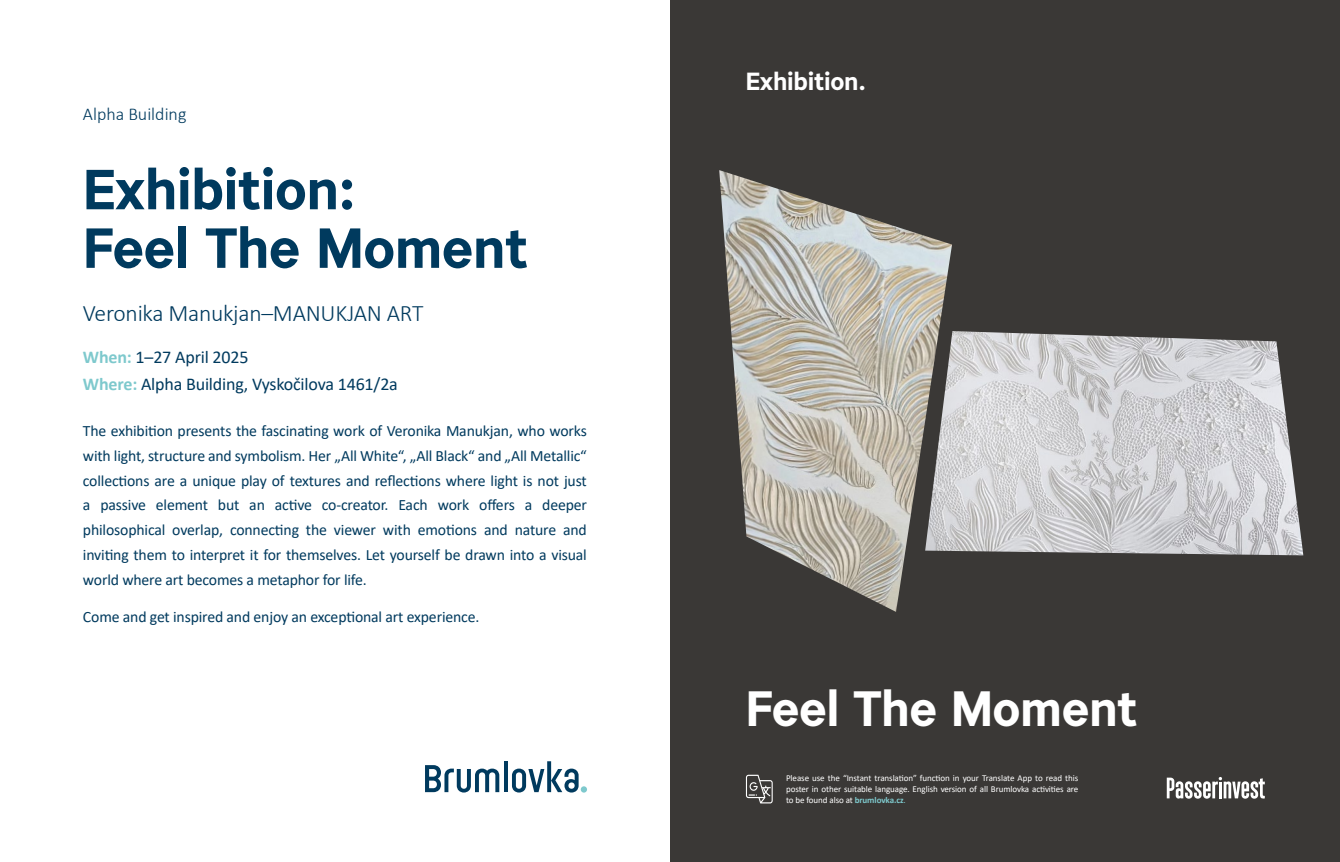
<style>
.page{position:relative;width:1340px;height:862px;background:#fff}
.page>*{position:absolute;margin:0;border:0;box-sizing:border-box;transform-origin:0 0}
.t1{font:700 56.25px/58.5px "Urban Grotesk Re Bo";letter-spacing:-.01em;color:#003a5e}
.t2{font:700 49.5px "Urban Grotesk Re Bo";letter-spacing:-.01em;color:#fff}
.t3{font:700 24.75px "Urban Grotesk Re Bo";letter-spacing:-.01em;color:#fff}
.t4{font:300 23.62px "Calibri";letter-spacing:-.01em;color:#003a5e}
.t5{font:18px/26.3px "Calibri";letter-spacing:-.01em;color:#003a5e}
.t6{font:300 18px "Calibri";color:#003a5e}
.t7{font:15.75px/24.8px "Calibri";letter-spacing:-.01em;color:#003a5e;text-align:justify}
.t8{font:9px/10.8px "Calibri";letter-spacing:-.01em;color:#fff;text-align:justify}
.s1{font-weight:700;color:#7ec9cd}
.s2{color:#7ec9cd}
</style>
<div class="page">
<div style="left:670px;top:0;width:669px;height:861px;background:#3a3836"></div>
<svg style="left:425px;top:765px;width:74px;height:27px"></svg>
<svg style="left:504px;top:761px;width:3px;height:30px"></svg>
<svg style="left:512px;top:761px;width:66px;height:31px"></svg>
<svg style="left:580px;top:785px;width:7px;height:7px"></svg>
<svg style="left:746px;top:774px;width:26px;height:29px"></svg>
<svg style="left:1166px;top:777px;width:98px;height:21px"></svg>
<img style="left:719px;top:170px;width:233px;height:441px">
<img style="left:925px;top:331px;width:378px;height:224px">
<p class="t6" style="left:83px;top:102px;width:105px">Alpha Building</p>
<h1 class="t1" style="left:83px;top:159px;width:447px">Exhibition:<br>Feel The Moment</h1>
<h3 class="t4" style="left:83px;top:298px;width:342px">Veronika Manukjan–MANUKJAN ART</h3>
<p class="t5" style="left:83px;top:343px;width:316px"><span class="s1">When:</span> 1–27 April 2025<br><span class="s1">Where:</span> Alpha Building, Vyskočilova 1461/2a</p>
<p class="t7" style="left:83px;top:418px;width:505px">The exhibition presents the fascinating work of Veronika Manukjan, who works with light, structure and symbolism. Her „All White“, „All Black“ and „All Metallic“ collections are a unique play of textures and reflections where light is not just a passive element but an active co-creator. Each work offers a deeper philosophical overlap, connecting the viewer with emotions and nature and inviting them to interpret it for themselves. Let yourself be drawn into a visual world where art becomes a metaphor for life.</p>
<p class="t7" style="left:83px;top:604px;width:398px">Come and get inspired and enjoy an exceptional art experience.</p>
<h3 class="t3" style="left:746px;top:66px;width:121px">Exhibition.</h3>
<h2 class="t2" style="left:746px;top:676px;width:393px">Feel The Moment</h2>
<p class="t8" style="left:786px;top:772px;width:294px">Please use the “Instant translation” function in your Translate App to read this poster in other suitable language. English version of all Brumlovka activities are to be found also at <span class="s1">brumlovka.cz</span><span class="s2">.</span></p>
</div>
